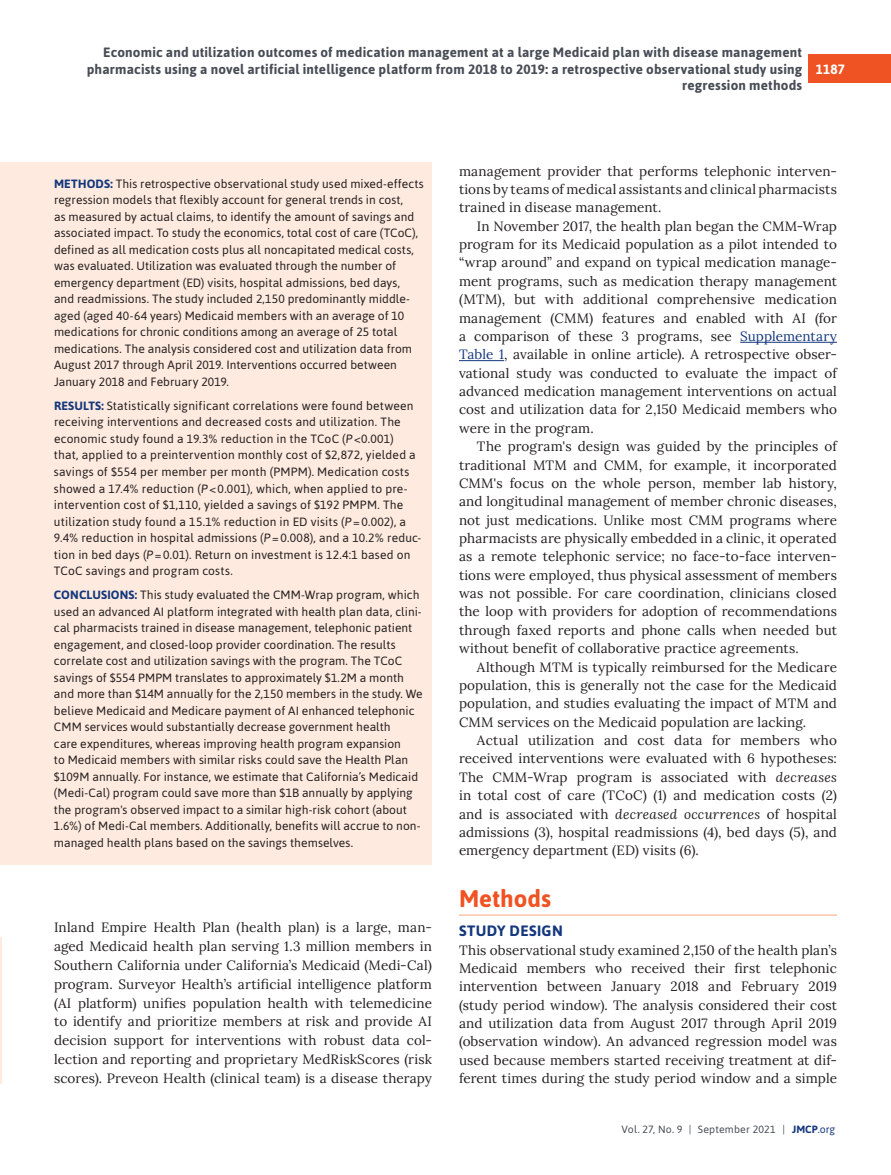
<style>
.page{position:relative;width:891px;height:1175px;background:#fff}
.page>*{position:absolute;margin:0;border:0;box-sizing:border-box;transform-origin:0 0}
.t1{font:700 24px "Asap";color:#f05323}
.t2{font:700 15px "Asap";letter-spacing:.025em;color:#14377d}
.t3{font:13.5px/18.3px "Lora";letter-spacing:.01em;color:#231f20;text-align:justify}
.t4{font:700 13.5px/16.5px "Asap";letter-spacing:.015em;color:#474c55;text-align:right}
.t5{font:700 13.5px "Asap";color:#fff}
.t6{font:12px/16.5px "Asap";letter-spacing:.005em;color:#231f20}
.t7{font:10.5px "Asap";letter-spacing:.02em;color:#474c55}
.s1{font-weight:700;color:#14377d}
.s2{font-style:italic}
.s3{color:#14377d}
</style>
<div class="page">
<div style="left:809px;top:54px;width:82px;height:29px;background:#f05323"></div>
<div style="left:0;top:937px;width:14px;height:146px;background:#feeade"></div>
<hr style="left:740px;top:342px;width:97px;height:1px;background:#14377d">
<hr style="left:459px;top:360px;width:45px;height:1px;background:#14377d">
<hr style="left:459px;top:914px;width:378px;height:1px;background:#f9a67f">
<div style="left:0;top:162px;width:432px;height:702px;background:#feeade"></div>
<div style="left:2px;top:897px;width:23px;height:223px;background:#fff"></div>
<p class="t4" style="left:87px;top:44px;width:717px">Economic and utilization outcomes of medication management at a large Medicaid plan with disease management pharmacists using a novel artificial intelligence platform from 2018 to 2019: a retrospective observational study using regression methods</p>
<p class="t5" style="left:816px;top:60px;width:31px">1187</p>
<p class="t6" style="left:54px;top:175px;width:371px"><span class="s1">METHODS:</span> This retrospective observational study used mixed-effects regression models that flexibly account for general trends in cost,<br>as measured by actual claims, to identify the amount of savings and associated impact. To study the economics, total cost of care (TCoC), defined as all medication costs plus all noncapitated medical costs, was evaluated. Utilization was evaluated through the number of emergency department (ED) visits, hospital admissions, bed days,<br>and readmissions. The study included 2,150 predominantly middle&shy;aged (aged 40-64 years) Medicaid members with an average of 10 medications for chronic conditions among an average of 25 total medications. The analysis considered cost and utilization data from August 2017 through April 2019. Interventions occurred between January 2018 and February 2019.</p>
<p class="t6" style="left:54px;top:397px;width:369px"><span class="s1">RESULTS:</span> Statistically significant correlations were found between receiving interventions and decreased costs and utilization. The economic study found a 19.3% reduction in the TCoC (<span class="s2">P</span>&lt;0.001) that, applied to a preintervention monthly cost of $2,872, yielded a savings of $554 per member per month (PMPM). Medication costs showed a 17.4% reduction (<span class="s2">P</span>&lt;0.001), which, when applied to pre&shy;intervention cost of $1,110, yielded a savings of $192 PMPM. The utilization study found a 15.1% reduction in ED visits (<span class="s2">P</span>=0.002), a 9.4% reduction in hospital admissions (<span class="s2">P</span>=0.008), and a 10.2% reduc&shy;tion in bed days (<span class="s2">P</span>=0.01). Return on investment is 12.4:1 based on TCoC savings and program costs.</p>
<p class="t6" style="left:54px;top:586px;width:370px"><span class="s1">CONCLUSIONS:</span> This study evaluated the CMM-Wrap program, which used an advanced AI platform integrated with health plan data, clini&shy;cal pharmacists trained in disease management, telephonic patient engagement, and closed-loop provider coordination. The results correlate cost and utilization savings with the program. The TCoC savings of $554 PMPM translates to approximately $1.2M a month and more than $14M annually for the 2,150 members in the study. We believe Medicaid and Medicare payment of AI enhanced telephonic CMM services would substantially decrease government health<br>care expenditures, whereas improving health program expansion<br>to Medicaid members with similar risks could save the Health Plan $109M annually. For instance, we estimate that California’s Medicaid (Medi-Cal) program could save more than $1B annually by applying the program's observed impact to a similar high-risk cohort (about 1.6%) of Medi-Cal members. Additionally, benefits will accrue to non&shy;managed health plans based on the savings themselves.</p>
<p class="t3" style="left:54px;top:916px;width:380px;line-height:18.9px">Inland Empire Health Plan (health plan) is a large, man&shy;aged Medicaid health plan serving 1.3 million members in Southern California under California’s Medicaid (Medi-Cal) program. Surveyor Health’s artificial intelligence platform (AI platform) unifies population health with telemedicine to identify and prioritize members at risk and provide AI decision support for interventions with robust data col&shy;lection and reporting and proprietary MedRiskScores (risk scores). Preveon Health (clinical team) is a disease therapy</p>
<p class="t3" style="left:459px;top:161px;width:379px">management provider that performs telephonic interven&shy;tions by teams of medical assistants and clinical pharmacists trained in disease management.</p>
<p class="t3" style="left:459px;top:216px;width:380px;text-indent:18px">In November 2017, the health plan began the CMM-Wrap program for its Medicaid population as a pilot intended to “wrap around” and expand on typical medication manage&shy;ment programs, such as medication therapy management (MTM), but with additional comprehensive medication management (CMM) features and enabled with AI (for a comparison of these 3 programs, see <span class="s3">Supplementary Table 1</span>, available in online article). A retrospective obser&shy;vational study was conducted to evaluate the impact of advanced medication management interventions on actual cost and utilization data for 2,150 Medicaid members who were in the program.</p>
<p class="t3" style="left:459px;top:436px;width:380px;text-indent:18px">The program's design was guided by the principles of traditional MTM and CMM, for example, it incorporated CMM's focus on the whole person, member lab history, and longitudinal management of member chronic diseases, not just medications. Unlike most CMM programs where pharmacists are physically embedded in a clinic, it operated as a remote telephonic service; no face-to-face interven&shy;tions were employed, thus physical assessment of members was not possible. For care coordination, clinicians closed the loop with providers for adoption of recommendations through faxed reports and phone calls when needed but without benefit of collaborative practice agreements.</p>
<p class="t3" style="left:459px;top:656px;width:380px;text-indent:18px">Although MTM is typically reimbursed for the Medicare population, this is generally not the case for the Medicaid population, and studies evaluating the impact of MTM and CMM services on the Medicaid population are lacking.</p>
<p class="t3" style="left:459px;top:730px;width:380px;text-indent:18px">Actual utilization and cost data for members who received interventions were evaluated with 6 hypotheses:<br>The CMM-Wrap program is associated with <span class="s2">decreases </span>in total cost of care (TCoC) (1) and medication costs (2) and is associated with <span class="s2">decreased occurrences</span> of hospital admissions (3), hospital readmissions (4), bed days (5), and emergency department (ED) visits (6).</p>
<h1 class="t1" style="left:459px;top:882px;width:93px">Methods</h1>
<p class="t2" style="left:459px;top:921px;width:105px">STUDY DESIGN</p>
<p class="t3" style="left:459px;top:939px;width:380px">This observational study examined 2,150 of the health plan’s Medicaid members who received their first telephonic intervention between January 2018 and February 2019 (study period window). The analysis considered their cost and utilization data from August 2017 through April 2019 (observation window). An advanced regression model was used because members started receiving treatment at dif&shy;ferent times during the study period window and a simple</p>
<p class="t7" style="left:622px;top:1122px;width:215px">Vol. 27, No. 9 | September 2021 | <span class="s1">JMCP</span><span class="s3">.org</span></p>
</div>
